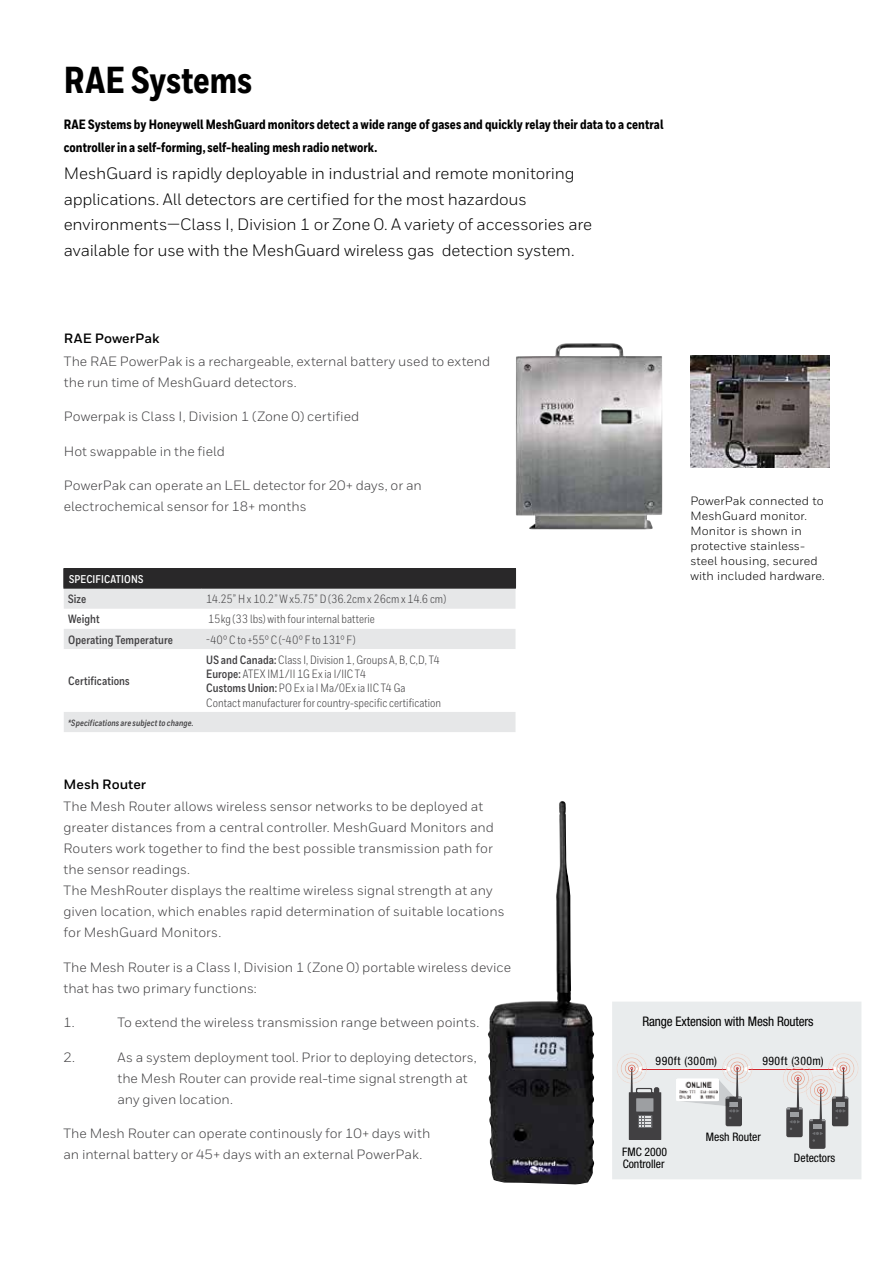
<style>
.page{position:relative;width:893px;height:1263px;background:#fff}
.page>*{position:absolute;margin:0;border:0;box-sizing:border-box;transform-origin:0 0}
.t1{font:800 37.5px "Honeywell Cond";color:#000}
.t2{font:16.5px/25.5px "Honeywell Sans";letter-spacing:-.01em;color:#000}
.t3{font:13.5px/21px "Honeywell Sans";letter-spacing:.005em;color:#414042}
.t4{font:800 13.5px/22.5px "Honeywell Cond";color:#000}
.t5{font:700 13.5px "Honeywell Sans";color:#000}
.t6{font:condensed 13.2px "Helvetica Neue LT";letter-spacing:-.01em;color:#000}
.t7{font:12px/14.2px "Honeywell Cond";letter-spacing:.005em;color:#414042}
.t8{font:12px/15px "Honeywell Sans";letter-spacing:.01em;color:#000}
.t9{font:700 12px "Honeywell Cond";letter-spacing:.005em;color:#414042}
.t10{font:12px "Honeywell Cond";letter-spacing:-.015em;color:#414042}
.t11{font:condensed 11.7px/11.7px "Helvetica Neue LT";color:#000}
.t12{font:condensed 11.7px "Helvetica Neue LT";letter-spacing:.045em;color:#000}
.t13{font:700 11.25px "Honeywell Cond";letter-spacing:.01em;color:#fff}
.t14{font:italic 700 9px "Honeywell Cond";letter-spacing:.015em;color:#414042}
.s1{font-weight:700}
.s2{color:#3f3837}
</style>
<div class="page">
<div style="left:64px;top:569px;width:451px;height:19px;background:#292829"></div>
<svg style="left:64px;top:589px;width:451px;height:143px"></svg>
<hr style="left:63px;top:568px;width:139px;height:1px;background:#292829">
<svg style="left:63px;top:569px;width:1px;height:19px"></svg>
<hr style="left:202px;top:568px;width:314px;height:1px;background:#292829">
<svg style="left:515px;top:569px;width:1px;height:19px"></svg>
<hr style="left:63px;top:588px;width:139px;height:1px;background:#292829">
<hr style="left:202px;top:588px;width:314px;height:1px;background:#292829">
<img style="left:690px;top:356px;width:139px;height:111px">
<img style="left:516px;top:343px;width:146px;height:186px">
<img style="left:487px;top:801px;width:108px;height:383px">
<svg style="left:612px;top:1002px;width:249px;height:177px;background:#dbdcdd"></svg>
<img style="left:677px;top:1079px;width:42px;height:22px">
<h1 class="t1" style="left:64px;top:57px;width:190px">RAE Systems</h1>
<p class="t4" style="left:64px;top:114px;width:601px">RAE Systems by Honeywell MeshGuard monitors detect a wide range of gases and quickly relay their data to a central controller in a self-forming, self-healing mesh radio network.</p>
<p class="t2" style="left:64px;top:161px;width:530px">MeshGuard is rapidly deployable in industrial and remote monitoring applications. All detectors are certified for the most hazardous environments—Class I, Division 1 or Zone 0. A variety of accessories are available for use with the MeshGuard wireless gas detection system.</p>
<p class="t5" style="left:64px;top:330px;width:97px">RAE PowerPak</p>
<p class="t3" style="left:64px;top:351px;width:428px">The RAE PowerPak is a rechargeable, external battery used to extend the run time of MeshGuard detectors.</p>
<p class="t3" style="left:64px;top:406px;width:297px">Powerpak is Class I, Division 1 (Zone 0) certified</p>
<p class="t3" style="left:64px;top:441px;width:163px">Hot swappable in the field</p>
<p class="t3" style="left:64px;top:475px;width:360px">PowerPak can operate an LEL detector for 20+ days, or an electrochemical sensor for 18+ months</p>
<p class="t13" style="left:69px;top:572px;width:76px">SPECIFICATIONS</p>
<p class="t9" style="left:68px;top:592px;width:20px">Size</p>
<p class="t10" style="left:206px;top:592px;width:242px">14.25” H x 10.2” W x5.75” D (36.2cm x 26cm x 14.6 cm)</p>
<p class="t9" style="left:68px;top:612px;width:33px">Weight</p>
<p class="t7" style="left:208px;top:612px;width:168px">15kg (33 lbs) with four internal batterie</p>
<p class="t9" style="left:68px;top:632px;width:106px">Operating Temperature</p>
<p class="t7" style="left:206px;top:632px;width:151px">-40° C to +55° C (-40° F to 131° F)</p>
<p class="t9" style="left:68px;top:674px;width:63px">Certifications</p>
<p class="t7" style="left:206px;top:652px;width:237px"><span class="s1">US and Canada:</span> Class I, Division 1, Groups A, B, C,D, T4<br><span class="s1">Europe:</span> ATEX IM1/II 1G Ex ia I/IIC T4<br><span class="s1">Customs Union:</span> PO Ex ia I Ma/0Ex ia IIC T4 Ga Contact manufacturer for country-specific certification</p>
<p class="t14" style="left:68px;top:717px;width:127px">*Specifications are subject to change.</p>
<p class="t8" style="left:690px;top:493px;width:136px">PowerPak connected to<br>MeshGuard monitor.<br>Monitor is shown in protective stainless&shy;steel housing, secured with included hardware.</p>
<p class="t5" style="left:63px;top:776px;width:84px">Mesh Router</p>
<p class="t3" style="left:63px;top:796px;width:443px">The Mesh Router allows wireless sensor networks to be deployed at greater distances from a central controller. MeshGuard Monitors and Routers work together to find the best possible transmission path for the sensor readings.<br>The MeshRouter displays the realtime wireless signal strength at any given location, which enables rapid determination of suitable locations for MeshGuard Monitors.</p>
<p class="t3" style="left:63px;top:956px;width:449px">The Mesh Router is a Class I, Division 1 (Zone 0) portable wireless device that has two primary functions:</p>
<p class="t3" style="left:63px;top:1012px;width:13px">1.</p>
<p class="t3" style="left:117px;top:1012px;width:363px">To extend the wireless transmission range between points.</p>
<p class="t3" style="left:63px;top:1047px;width:13px">2.</p>
<p class="t3" style="left:117px;top:1047px;width:361px">As a system deployment tool. Prior to deploying detectors, the Mesh Router can provide real-time signal strength at any given location.</p>
<p class="t3" style="left:63px;top:1123px;width:368px">The Mesh Router can operate continously for 10+ days with an internal battery or 45+ days with an external PowerPak.</p>
<p class="t6" style="left:642px;top:1013px;width:173px">Range Extension with Mesh Routers</p>
<p class="t12" style="left:655px;top:1054px;width:63px">990ft (300m)</p>
<p class="t12" style="left:762px;top:1054px;width:63px">990ft <span class="s2">(30</span>0m)</p>
<p class="t11" style="left:706px;top:1130px;width:56px">Mesh Router</p>
<p class="t11" style="left:622px;top:1146px;width:46px">FMC 2000<br>Controller</p>
<p class="t11" style="left:794px;top:1152px;width:43px">Detectors</p>
</div>
